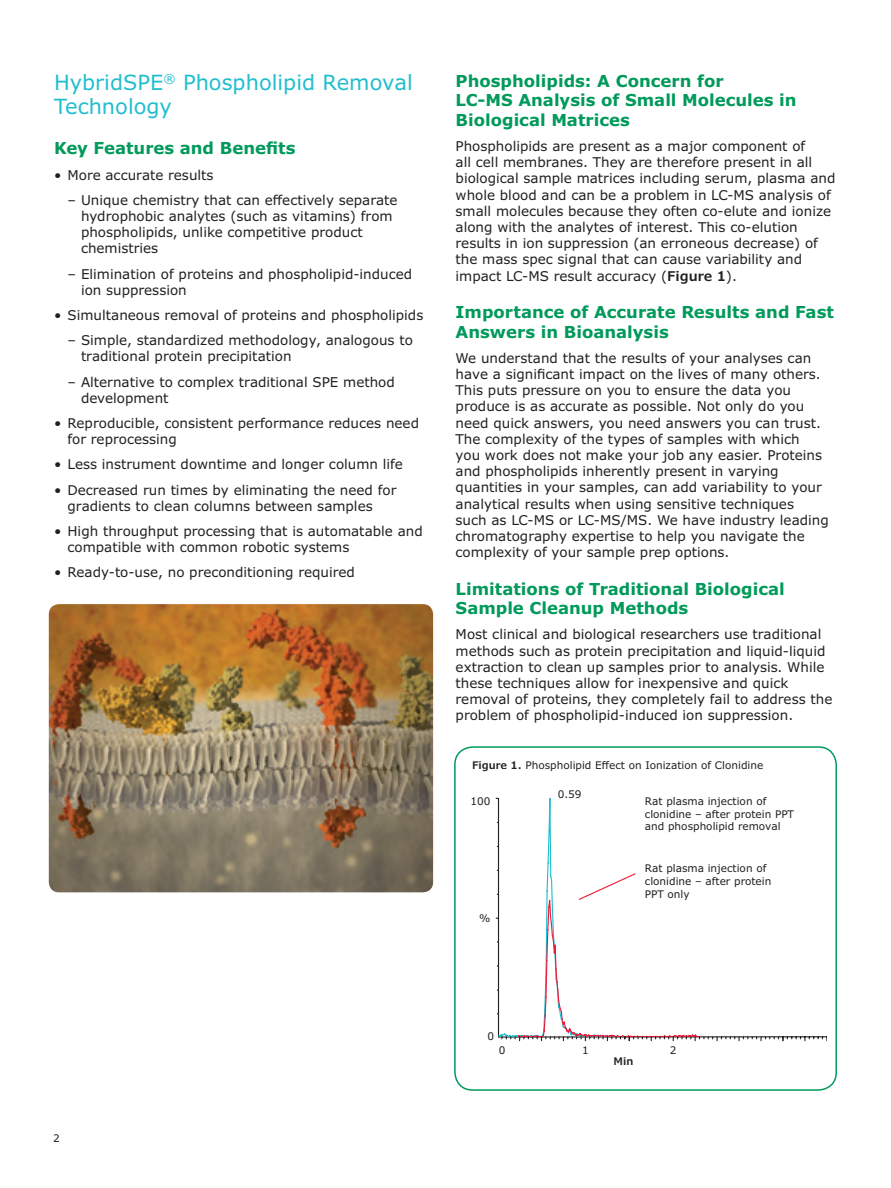
<style>
.page{position:relative;width:891px;height:1188px;background:#fff}
.page>*{position:absolute;margin:0;border:0;box-sizing:border-box;transform-origin:0 0}
.Subhead_14_16{font:21px/24px "Verdana Pro";color:#21bece}
.Section_Head_11_13{font:700 16.5px/19.5px "Verdana Pro";color:#009a5a}
.Body_Copy_9_11{font:13.5px/16.2px "Verdana Pro";color:#231f20}
.Caption_7_9{font:10.5px/12.6px "Verdana Pro";color:#231f20}
.t1{font:600 10.5px "Verdana Pro";color:#231f20}
.s1{font-weight:600}
</style>
<div class="page">
<svg style="left:496px;top:797px;width:341px;height:294px"></svg>
<img style="left:49px;top:604px;width:384px;height:288px">
<p class="Subhead_14_16" style="left:54px;top:70px;width:360px">HybridSPE<sup>®</sup> Phospholipid Removal<br>Technology</p>
<p class="Section_Head_11_13" style="left:54px;top:139px;width:243px">Key Features and Benefits</p>
<p class="Body_Copy_9_11" style="left:54px;top:167px;width:161px">• More accurate results</p>
<p class="Body_Copy_9_11" style="left:81px;top:192px;width:318px;text-indent:-14px">– Unique chemistry that can effectively separate hydrophobic analytes (such as vitamins) from phospholipids, unlike competitive product chemistries</p>
<p class="Body_Copy_9_11" style="left:81px;top:266px;width:333px;text-indent:-14px">– Elimination of proteins and phospholipid-induced ion suppression</p>
<p class="Body_Copy_9_11" style="left:54px;top:307px;width:371px">• Simultaneous removal of proteins and phospholipids</p>
<p class="Body_Copy_9_11" style="left:81px;top:332px;width:333px;text-indent:-14px">– Simple, standardized methodology, analogous to traditional protein precipitation</p>
<p class="Body_Copy_9_11" style="left:81px;top:374px;width:315px;text-indent:-14px">– Alternative to complex traditional SPE method development</p>
<p class="Body_Copy_9_11" style="left:68px;top:415px;width:353px;text-indent:-14px">• Reproducible, consistent performance reduces need for reprocessing</p>
<p class="Body_Copy_9_11" style="left:54px;top:457px;width:350px">• Less instrument downtime and longer column life</p>
<p class="Body_Copy_9_11" style="left:68px;top:482px;width:331px;text-indent:-14px">• Decreased run times by eliminating the need for gradients to clean columns between samples</p>
<p class="Body_Copy_9_11" style="left:68px;top:523px;width:357px;text-indent:-14px">• High throughput processing that is automatable and compatible with common robotic systems</p>
<p class="Body_Copy_9_11" style="left:54px;top:565px;width:302px">• Ready-to-use, no preconditioning required</p>
<p class="Section_Head_11_13" style="left:456px;top:71px;width:343px">Phospholipids: A Concern for<br>LC-MS Analysis of Small Molecules in<br>Biological Matrices</p>
<p class="Body_Copy_9_11" style="left:456px;top:138px;width:381px">Phospholipids are present as a major component of<br>all cell membranes. They are therefore present in all biological sample matrices including serum, plasma and whole blood and can be a problem in LC-MS analysis of small molecules because they often co-elute and ionize along with the analytes of interest. This co-elution results in ion suppression (an erroneous decrease) of the mass spec signal that can cause variability and impact LC-MS result accuracy (<span class="s1">Figure 1</span>).</p>
<p class="Section_Head_11_13" style="left:456px;top:303px;width:380px">Importance of Accurate Results and Fast<br>Answers in Bioanalysis</p>
<p class="Body_Copy_9_11" style="left:456px;top:350px;width:375px">We understand that the results of your analyses can have a significant impact on the lives of many others.<br>This puts pressure on you to ensure the data you produce is as accurate as possible. Not only do you need quick answers, you need answers you can trust.<br>The complexity of the types of samples with which<br>you work does not make your job any easier. Proteins and phospholipids inherently present in varying quantities in your samples, can add variability to your analytical results when using sensitive techniques<br>such as LC-MS or LC-MS/MS. We have industry leading chromatography expertise to help you navigate the complexity of your sample prep options.</p>
<p class="Section_Head_11_13" style="left:456px;top:579px;width:331px">Limitations of Traditional Biological<br>Sample Cleanup Methods</p>
<p class="Body_Copy_9_11" style="left:456px;top:627px;width:378px">Most clinical and biological researchers use traditional methods such as protein precipitation and liquid-liquid extraction to clean up samples prior to analysis. While these techniques allow for inexpensive and quick removal of proteins, they completely fail to address the problem of phospholipid-induced ion suppression.</p>
<p class="Caption_7_9" style="left:472px;top:759px;width:293px"><span class="s1">Figure 1.</span> Phospholipid Effect on Ionization of Clonidine</p>
<p class="Caption_7_9" style="left:558px;top:788px;width:25px">0.59</p>
<p class="Caption_7_9" style="left:470px;top:795px;width:22px">100</p>
<p class="Caption_7_9" style="left:645px;top:795px;width:151px">Rat plasma injection of clonidine – after protein PPT and phospholipid removal</p>
<p class="Caption_7_9" style="left:645px;top:863px;width:128px">Rat plasma injection of clonidine – after protein<br>PPT only</p>
<p class="Caption_7_9" style="left:479px;top:912px;width:13px">%</p>
<p class="Caption_7_9" style="left:53px;top:1132px;width:8px">2</p>
<p class="Caption_7_9" style="left:487px;top:1030px;width:8px">0</p>
<p class="Caption_7_9" style="left:499px;top:1044px;width:8px">0</p>
<p class="Caption_7_9" style="left:582px;top:1044px;width:8px">1</p>
<p class="Caption_7_9" style="left:670px;top:1044px;width:8px">2</p>
<p class="t1" style="left:613px;top:1055px;width:21px">Min</p>
</div>
